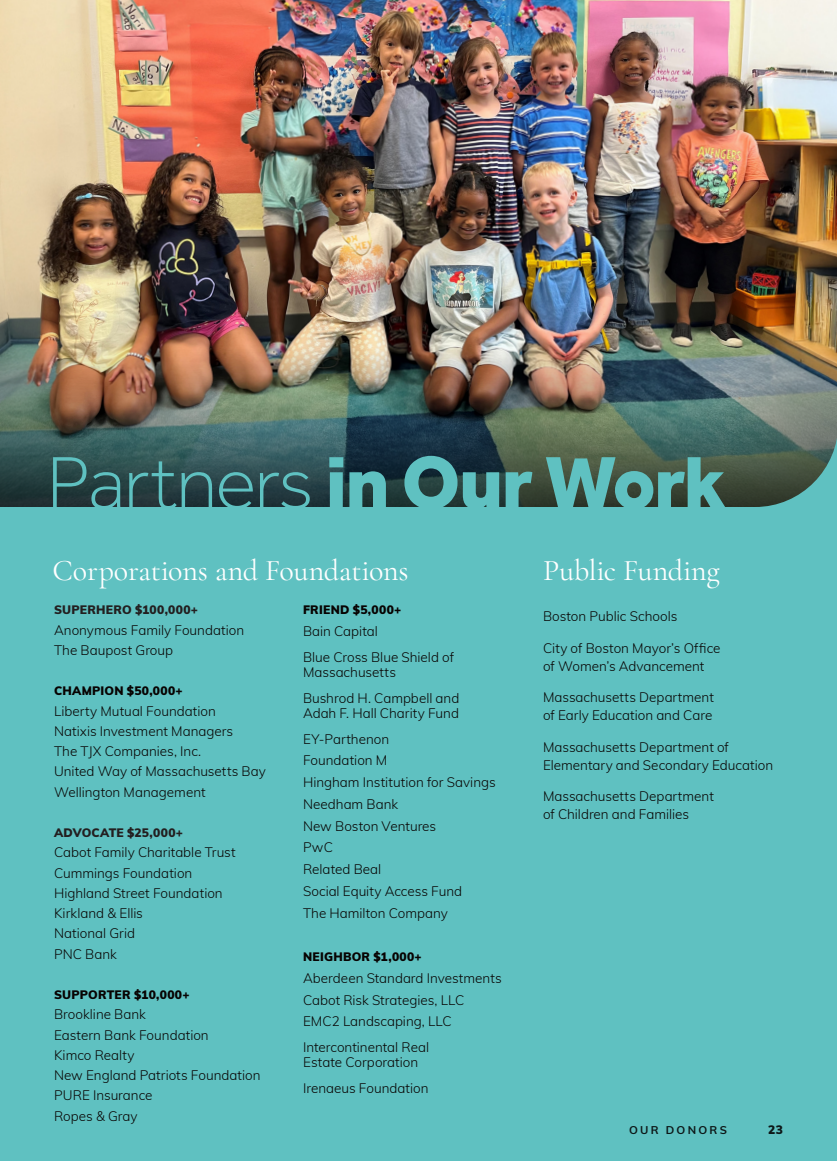
<style>
.page{position:relative;width:837px;height:1161px;background:#5fc1c1}
.page>*{position:absolute;margin:0;border:0;box-sizing:border-box;transform-origin:0 0}
.t1{font:800 76.5px "Effra";letter-spacing:-.015em;color:#5fc1c1}
.t2{font:30px "Cormorant Garamond";letter-spacing:-.005em;color:#fff}
.t3{font:300 13.5px/18px "Muli";color:#080302}
.t4{font:900 12px "Muli";letter-spacing:.025em;color:#080302}
.t5{font:900 12px "Muli";letter-spacing:.025em;color:#231f20}
.t6{font:700 11.25px "Muli";letter-spacing:.205em;color:#231f20}
.s1{font-weight:300}
</style>
<div class="page">
<img style="left:0;top:0;width:837px;height:196px">
<img style="left:0;top:196px;width:837px;height:311px">
<svg style="left:755px;top:422px;width:82px;height:85px"></svg>
<p class="t1" style="left:46px;top:437px;width:681px"><span class="s1">Partners</span> in Our Work</p>
<p class="t2" style="left:52px;top:552px;width:358px">Corporations and Foundations</p>
<p class="t5" style="left:54px;top:601px;width:146px">SUPERHERO $100,000+</p>
<p class="t3" style="left:54px;top:620px;width:192px">Anonymous Family Foundation</p>
<p class="t3" style="left:54px;top:640px;width:121px">The Baupost Group</p>
<p class="t4" style="left:54px;top:682px;width:130px">CHAMPION $50,000+</p>
<p class="t3" style="left:54px;top:701px;width:163px">Liberty Mutual Foundation</p>
<p class="t3" style="left:54px;top:721px;width:181px">Natixis Investment Managers</p>
<p class="t3" style="left:54px;top:742px;width:149px">The TJX Companies, Inc.</p>
<p class="t3" style="left:54px;top:762px;width:214px">United Way of Massachusetts Bay</p>
<p class="t3" style="left:54px;top:782px;width:153px">Wellington Management</p>
<p class="t5" style="left:54px;top:824px;width:130px">ADVOCATE $25,000+</p>
<p class="t3" style="left:54px;top:843px;width:183px">Cabot Family Charitable Trust</p>
<p class="t3" style="left:54px;top:863px;width:140px">Cummings Foundation</p>
<p class="t3" style="left:54px;top:883px;width:170px">Highland Street Foundation</p>
<p class="t3" style="left:54px;top:904px;width:90px">Kirkland &amp; Ellis</p>
<p class="t3" style="left:54px;top:924px;width:83px">National Grid</p>
<p class="t3" style="left:54px;top:944px;width:64px">PNC Bank</p>
<p class="t4" style="left:54px;top:986px;width:137px">SUPPORTER $10,000+</p>
<p class="t3" style="left:54px;top:1005px;width:93px">Brookline Bank</p>
<p class="t3" style="left:54px;top:1025px;width:156px">Eastern Bank Foundation</p>
<p class="t3" style="left:54px;top:1045px;width:82px">Kimco Realty</p>
<p class="t3" style="left:54px;top:1066px;width:208px">New England Patriots Foundation</p>
<p class="t3" style="left:54px;top:1086px;width:100px">PURE Insurance</p>
<p class="t3" style="left:54px;top:1106px;width:85px">Ropes &amp; Gray</p>
<p class="t4" style="left:303px;top:601px;width:100px">FRIEND $5,000+</p>
<p class="t3" style="left:303px;top:622px;width:76px">Bain Capital</p>
<p class="t3" style="left:303px;top:649px;width:153px;line-height:15px">Blue Cross Blue Shield of<br>Massachusetts</p>
<p class="t3" style="left:303px;top:690px;width:158px;line-height:15px">Bushrod H. Campbell and<br>Adah F. Hall Charity Fund</p>
<p class="t3" style="left:303px;top:729px;width:88px">EY-Parthenon</p>
<p class="t3" style="left:303px;top:751px;width:86px">Foundation M</p>
<p class="t3" style="left:303px;top:773px;width:194px">Hingham Institution for Savings</p>
<p class="t3" style="left:303px;top:794px;width:97px">Needham Bank</p>
<p class="t3" style="left:303px;top:816px;width:135px">New Boston Ventures</p>
<p class="t3" style="left:303px;top:838px;width:31px">PwC</p>
<p class="t3" style="left:303px;top:860px;width:80px">Related Beal</p>
<p class="t3" style="left:303px;top:881px;width:161px">Social Equity Access Fund</p>
<p class="t3" style="left:303px;top:903px;width:146px">The Hamilton Company</p>
<p class="t4" style="left:303px;top:948px;width:120px">NEIGHBOR $1,000+</p>
<p class="t3" style="left:303px;top:968px;width:200px">Aberdeen Standard Investments</p>
<p class="t3" style="left:303px;top:990px;width:163px">Cabot Risk Strategies, LLC</p>
<p class="t3" style="left:303px;top:1012px;width:150px">EMC2 Landscaping, LLC</p>
<p class="t3" style="left:303px;top:1039px;width:128px;line-height:15px">Intercontinental Real<br>Estate Corporation</p>
<p class="t3" style="left:303px;top:1078px;width:127px">Irenaeus Foundation</p>
<p class="t2" style="left:543px;top:552px;width:178px">Public Funding</p>
<p class="t3" style="left:543px;top:607px;width:136px">Boston Public Schools</p>
<p class="t3" style="left:543px;top:638px;width:179px">City of Boston Mayor’s Office of Women’s Advancement</p>
<p class="t3" style="left:543px;top:688px;width:172px">Massachusetts Department of Early Education and Care</p>
<p class="t3" style="left:543px;top:737px;width:232px">Massachusetts Department of<br>Elementary and Secondary Education</p>
<p class="t3" style="left:543px;top:787px;width:172px">Massachusetts Department of Children and Families</p>
<p class="t6" style="left:629px;top:1122px;width:99px">OUR DONORS</p>
<p class="t5" style="left:768px;top:1121px;width:16px">23</p>
</div>
